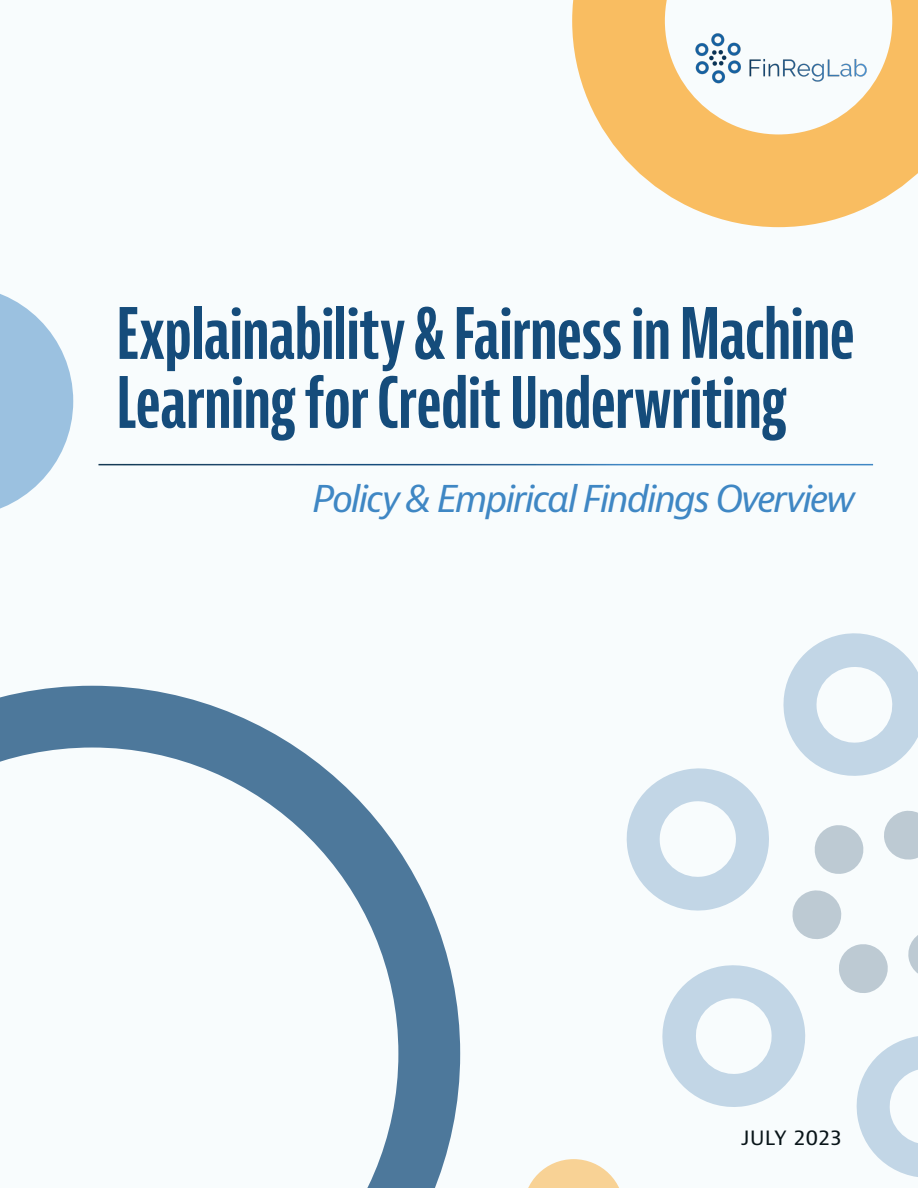
<style>
.page{position:relative;width:918px;height:1188px;background:#f8fcfd}
.page>*{position:absolute;margin:0;border:0;box-sizing:border-box;transform-origin:0 0}
.Cover_Title{font:700 extra-condensed 69px/69px "Bernina Sans";letter-spacing:-.01em;color:#154c7b}
.Cover_Subtitle{font:italic 36px "Bernina Sans";letter-spacing:-.06em;color:#3f87c4}
.Report_Date{font:21px "Bernina Sans";color:#091519}
</style>
<div class="page">
<svg style="left:0;top:686px;width:460px;height:502px"></svg>
<svg style="left:0;top:294px;width:73px;height:215px"></svg>
<svg style="left:572px;top:0;width:346px;height:227px"></svg>
<svg style="left:528px;top:633px;width:390px;height:555px"></svg>
<img style="left:695px;top:33px;width:172px;height:51px">
<hr style="left:98px;top:464px;width:775px;height:1px;background:#fff">
<p class="Cover_Title" style="left:116px;top:301px;width:740px">Explainability &amp; Fairness in Machine<br>Learning for Credit Underwriting</p>
<p class="Cover_Subtitle" style="left:312px;top:475px;width:544px">Policy &amp; Empirical Findings Overview</p>
<p class="Report_Date" style="left:741px;top:1124px;width:102px">JULY 2023</p>
</div>
